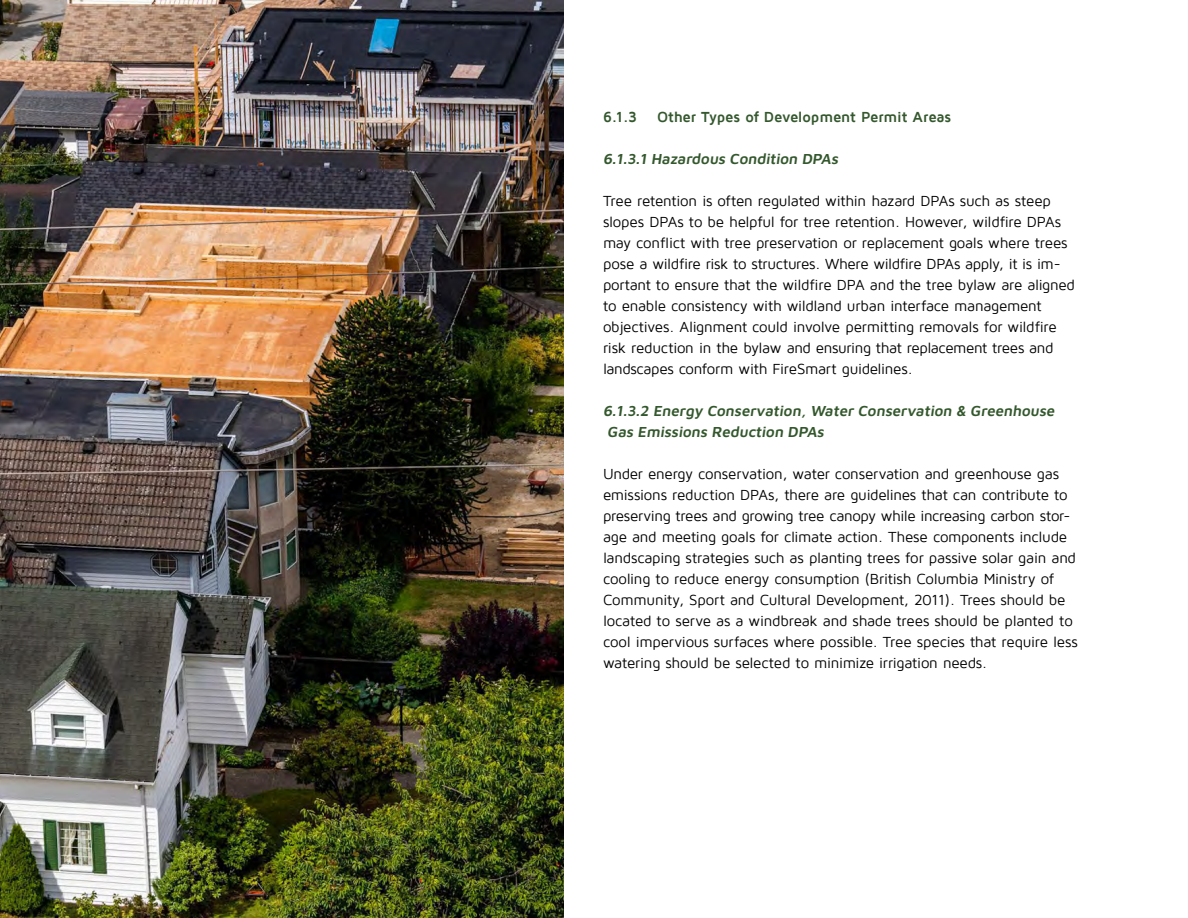
<style>
.page{position:relative;width:1188px;height:918px;background:#fff}
.page>*{position:absolute;margin:0;border:0;box-sizing:border-box;transform-origin:0 0}
.t1{font:15px/21px "Maven Pro";letter-spacing:-.015em;color:#000}
.t2{font:600 15px/21px "Maven Pro";color:#34582d}
.t3{font:700 15px "Maven Pro";letter-spacing:-.015em;color:#34582d}
</style>
<div class="page">
<img style="left:0;top:0;width:564px;height:918px">
<p class="t3" style="left:603px;top:109px;width:36px">6.1.3</p>
<p class="t3" style="left:657px;top:109px;width:296px">Other Types of Development Permit Areas</p>
<p class="t2" style="left:603px;top:148px;width:239px">6.1.3.1 Hazardous Condition DPAs</p>
<p class="t1" style="left:603px;top:191px;width:474px">Tree retention is often regulated within hazard DPAs such as steep slopes DPAs to be helpful for tree retention. However, wildfire DPAs may conflict with tree preservation or replacement goals where trees pose a wildfire risk to structures. Where wildfire DPAs apply, it is im&shy;portant to ensure that the wildfire DPA and the tree bylaw are aligned to enable consistency with wildland urban interface management objectives. Alignment could involve permitting removals for wildfire risk reduction in the bylaw and ensuring that replacement trees and landscapes conform with FireSmart guidelines.</p>
<p class="t2" style="left:603px;top:400px;width:456px">6.1.3.2 Energy Conservation, Water Conservation &amp; Greenhouse<br>Gas Emissions Reduction DPAs</p>
<p class="t1" style="left:603px;top:464px;width:476px">Under energy conservation, water conservation and greenhouse gas emissions reduction DPAs, there are guidelines that can contribute to preserving trees and growing tree canopy while increasing carbon stor&shy;age and meeting goals for climate action. These components include landscaping strategies such as planting trees for passive solar gain and cooling to reduce energy consumption (British Columbia Ministry of Community, Sport and Cultural Development, 2011). Trees should be located to serve as a windbreak and shade trees should be planted to cool impervious surfaces where possible. Tree species that require less watering should be selected to minimize irrigation needs.</p>
</div>
